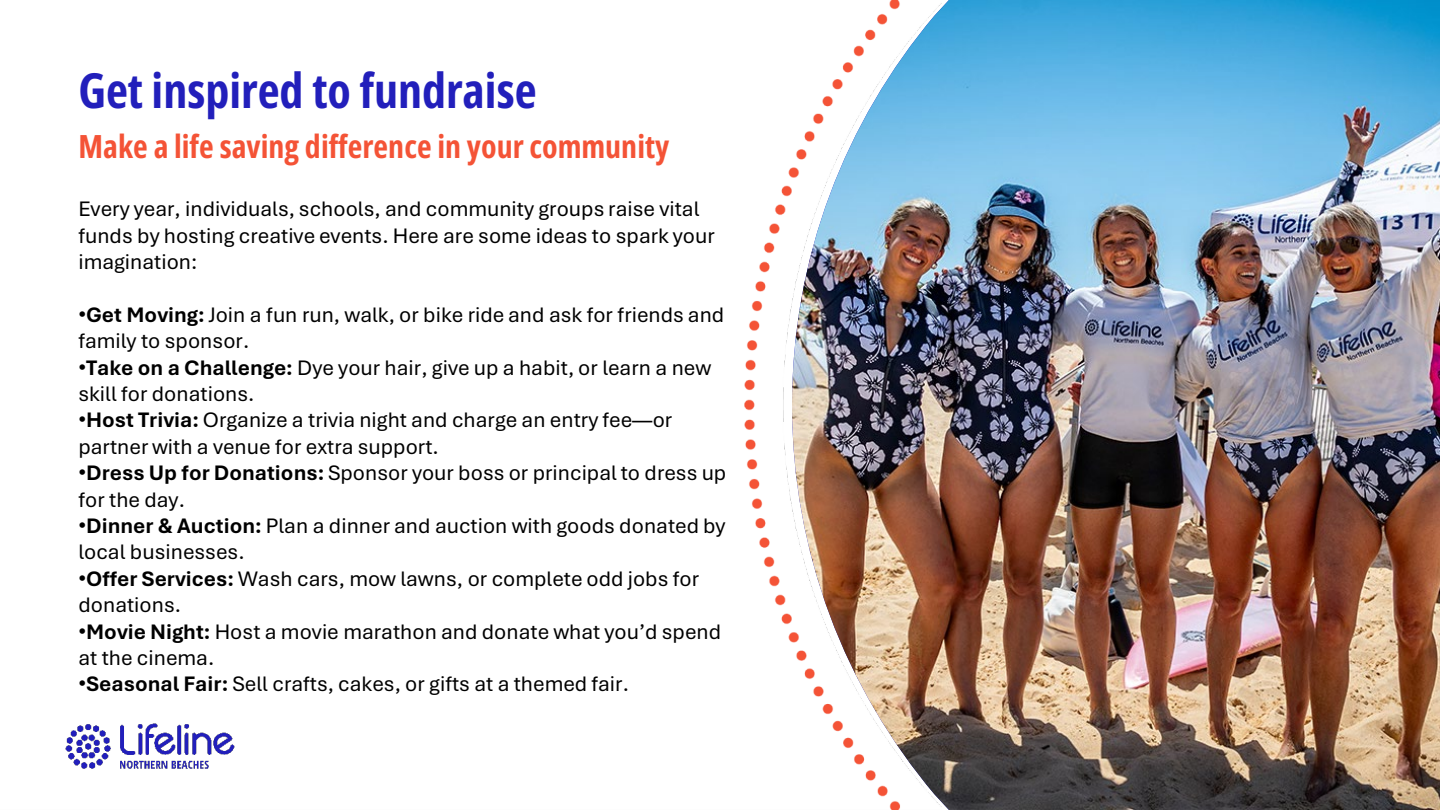
<style>
.page{position:relative;width:1440px;height:810px;background:#fff}
.page>*{position:absolute;margin:0;border:0;box-sizing:border-box;transform-origin:0 0}
.t1{font:700 48px "Open Sans Condensed";color:#221fbb}
.t2{font:700 32px "Open Sans Condensed";color:#f45336}
.t3{font:22px/26.4px "Aptos";color:#000}
.s1{font-family:"Arial"}
.s2{font-weight:700}
</style>
<div class="page">
<img style="left:65px;top:723px;width:170px;height:46px">
<img style="left:792px;top:0;width:648px;height:810px">
<p class="t1" style="left:78px;top:55px;width:460px">Get inspired to fundraise</p>
<p class="t2" style="left:78px;top:123px;width:592px">Make a life saving difference in your community</p>
<p class="t3" style="left:78px;top:195px;width:638px">Every year, individuals, schools, and community groups raise vital funds by hosting creative events. Here are some ideas to spark your imagination:</p>
<p class="t3" style="left:78px;top:300px;width:647px"><span class="s1">•</span><span class="s2">Get Moving:</span> Join a fun run, walk, or bike ride and ask for friends and family to sponsor.</p>
<p class="t3" style="left:78px;top:353px;width:634px"><span class="s1">•</span><span class="s2">Take on a Challenge:</span> Dye your hair, give up a habit, or learn a new skill for donations.</p>
<p class="t3" style="left:78px;top:406px;width:595px"><span class="s1">•</span><span class="s2">Host Trivia:</span> Organize a trivia night and charge an entry fee—or partner with a venue for extra support.</p>
<p class="t3" style="left:78px;top:459px;width:649px"><span class="s1">•</span><span class="s2">Dress Up for Donations:</span> Sponsor your boss or principal to dress up for the day.</p>
<p class="t3" style="left:78px;top:512px;width:649px"><span class="s1">•</span><span class="s2">Dinner &amp; Auction:</span> Plan a dinner and auction with goods donated by local businesses.</p>
<p class="t3" style="left:78px;top:564px;width:622px"><span class="s1">•</span><span class="s2">Offer Services:</span> Wash cars, mow lawns, or complete odd jobs for donations.</p>
<p class="t3" style="left:78px;top:617px;width:644px"><span class="s1">•</span><span class="s2">Movie Night:</span> Host a movie marathon and donate what you’d spend at the cinema.</p>
<p class="t3" style="left:78px;top:670px;width:552px"><span class="s1">•</span><span class="s2">Seasonal Fair:</span> Sell crafts, cakes, or gifts at a themed fair.</p>
</div>
